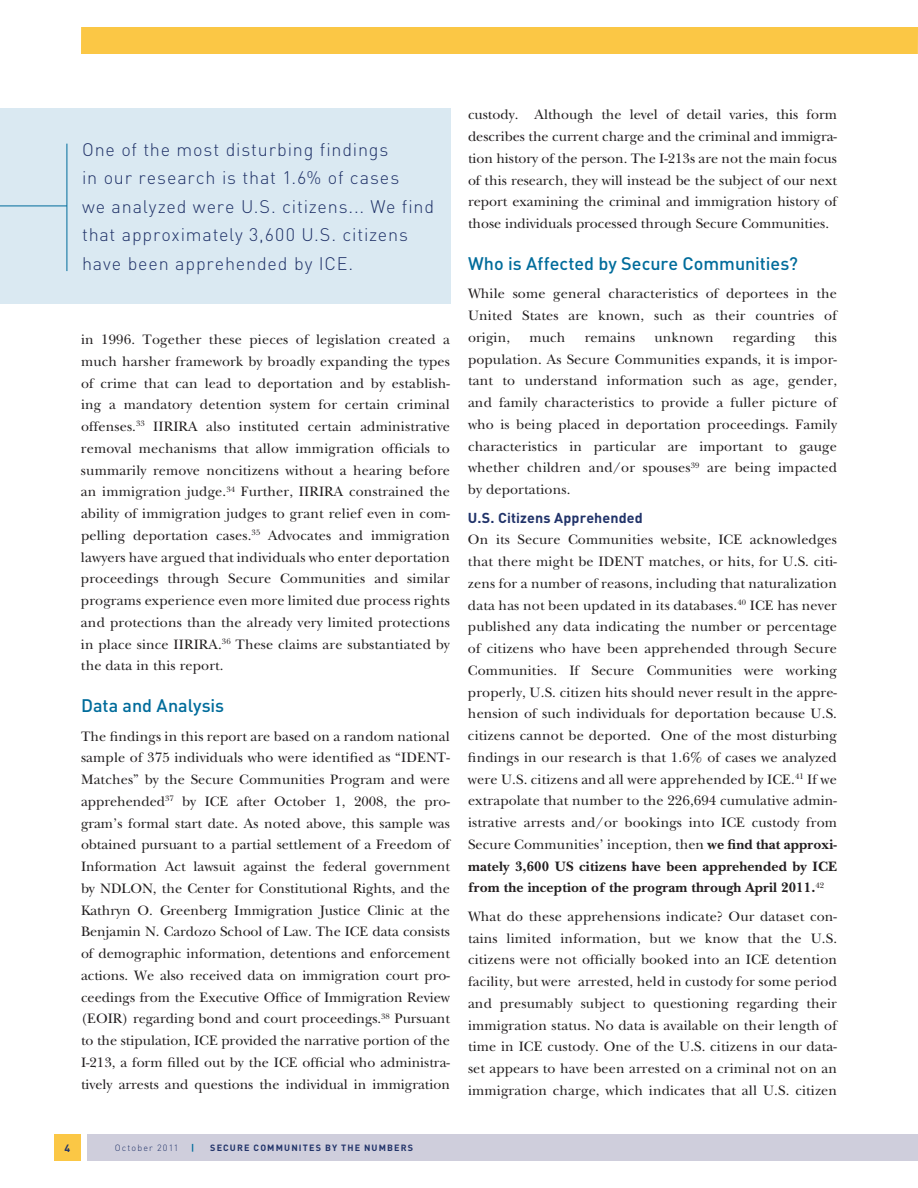
<style>
.page{position:relative;width:918px;height:1188px;background:#fff}
.page>*{position:absolute;margin:0;border:0;box-sizing:border-box;transform-origin:0 0}
.t1{font:300 18px/28.5px "DIN";letter-spacing:.04em;color:#213369}
.t2{font:500 18px "DIN";color:#006c9b}
.t3{font:14.25px/21.8px "New Baskerville";letter-spacing:.01em;color:#231f20;text-align:justify}
.t4{font:700 14.25px "DIN";letter-spacing:.01em;color:#213369}
.t5{font:700 10.5px "DIN";color:#213369}
.t6{font:700 9px "DIN";letter-spacing:.13em;color:#213369}
.t7{font:300 9px "DIN";letter-spacing:.13em;color:#213369}
.t8{font:700 9px "DIN";color:#006c9b}
.s1{font-weight:700}
</style>
<div class="page">
<div style="left:54px;top:1134px;width:27px;height:27px;background:#fbc745"></div>
<div style="left:88px;top:1134px;width:830px;height:27px;background:#cfcedc"></div>
<div style="left:81px;top:27px;width:837px;height:27px;background:#fbc745"></div>
<div style="left:0;top:108px;width:451px;height:195px;background:#dae9f2"></div>
<hr style="left:0;top:206px;width:67px;height:1px;background:#006c9b">
<hr style="left:67px;top:144px;width:1px;height:127px;background:#006c9b">
<p class="t1" style="left:82px;top:135px;width:354px">One of the most disturbing findings<br>in our research is that 1.6% of cases<br>we analyzed were U .S. citizens... We find that approximately 3,600 U.S. citizens have been apprehended by ICE.</p>
<p class="t3" style="left:81px;top:329px;width:371px">in 1996. Together these pieces of legislation created a much harsher framework by broadly expanding the types of crime that can lead to deportation and by establish&shy;ing a mandatory detention system for certain criminal offenses.<sup>33</sup> IIRIRA also instituted certain administrative removal mechanisms that allow immigration officials to summarily remove noncitizens without a hearing before an immigration judge.<sup>34</sup> Further, IIRIRA constrained the ability of immigration judges to grant relief even in com&shy;pelling deportation cases.<sup>35</sup> Advocates and immigration lawyers have argued that individuals who enter deportation proceedings through Secure Communities and similar programs experience even more limited due process rights and protections than the already very limited protections in place since IIRIRA.<sup>36</sup> These claims are substantiated by the data in this report.</p>
<p class="t2" style="left:81px;top:694px;width:145px">Data and Analysis</p>
<p class="t3" style="left:81px;top:725px;width:371px">The findings in this report are based on a random national sample of 375 individuals who were identified as “IDENT-Matches” by the Secure Communities Program and were apprehended<sup>37</sup> by ICE after October 1, 2008, the pro&shy;gram’s formal start date. As noted above, this sample was obtained pursuant to a partial settlement of a Freedom of Information Act lawsuit against the federal government by NDLON, the Center for Constitutional Rights, and the Kathryn O. Greenberg Immigration Justice Clinic at the Benjamin N. Cardozo School of Law. The ICE data consists of demographic information, detentions and enforcement actions. We also received data on immigration court pro&shy;ceedings from the Executive Office of Immigration Review (EOIR) regarding bond and court proceedings.<sup>38</sup> Pursuant to the stipulation, ICE provided the narrative portion of the I-213, a form filled out by the ICE official who administra&shy;tively arrests and questions the individual in immigration</p>
<p class="t3" style="left:468px;top:104px;width:371px">custody. Although the level of detail varies, this form describes the current charge and the criminal and immigra&shy;tion history of the person. The I-213s are not the main focus of this research, they will instead be the subject of our next report examining the criminal and immigration history of those individuals processed through Secure Communities.</p>
<p class="t2" style="left:468px;top:252px;width:332px">Who is Affected by Secure Communities?</p>
<p class="t3" style="left:468px;top:283px;width:371px">While some general characteristics of deportees in the United States are known, such as their countries of origin,</p>
<p class="t3" style="left:468px;top:327px;width:371px;text-indent:346px">this population. As Secure Communities expands, it is impor&shy;tant to understand information such as age, gender, and family characteristics to provide a fuller picture of who is being placed in deportation proceedings. Family characteristics in particular are important to gauge whether children and/or spouses<sup>39</sup> are being impacted by deportations.</p>
<p class="t4" style="left:468px;top:508px;width:176px">U.S. CITIZENS APPREHENDED</p>
<p class="t3" style="left:468px;top:529px;width:371px">On its Secure Communities website, ICE acknowledges that there might be IDENT matches, or hits, for U.S. citi&shy;zens for a number of reasons, including that naturalization data has not been updated in its databases.<sup>40</sup> ICE has never published any data indicating the number or percentage of citizens who have been apprehended through Secure Communities. If Secure Communities were working properly, U.S. citizen hits should never result in the appre&shy;hension of such individuals for deportation because U.S. citizens cannot be deported. One of the most disturbing findings in our research is that 1.6% of cases we analyzed were U.S. citizens and all were apprehended by ICE.<sup>41</sup> If we extrapolate that number to the 226,694 cumulative admin&shy;istrative arrests and/or bookings into ICE custody from Secure Communities’ inception, then <span class="s1">we find that approxi&shy;mately 3,600 US citizens have been apprehended by ICE from the inception of the program through April 2011.</span><sup>42</sup></p>
<p class="t3" style="left:468px;top:906px;width:371px">What do these apprehensions indicate? Our dataset con&shy;tains limited information, but we know that the U.S. citizens were not officially booked into an ICE detention facility, but were arrested, held in custody for some period and presumably subject to questioning regarding their immigration status. No data is available on their length of time in ICE custody. One of the U.S. citizens in our data&shy;set appears to have been arrested on a criminal not on an immigration charge, which indicates that all U.S. citizen</p>
<p class="t3" style="left:529px;top:327px;width:38px">much</p>
<p class="t3" style="left:585px;top:327px;width:52px">remains</p>
<p class="t3" style="left:654px;top:327px;width:61px">unknown</p>
<p class="t3" style="left:733px;top:327px;width:64px">regarding</p>
<p class="t5" style="left:65px;top:1141px;width:7px">4</p>
<p class="t7" style="left:115px;top:1142px;width:65px">October 2011</p>
<p class="t8" style="left:191px;top:1142px;width:5px">|</p>
<p class="t6" style="left:210px;top:1142px;width:204px">SECURE COMMUNITES BY THE NUMBERS</p>
</div>
